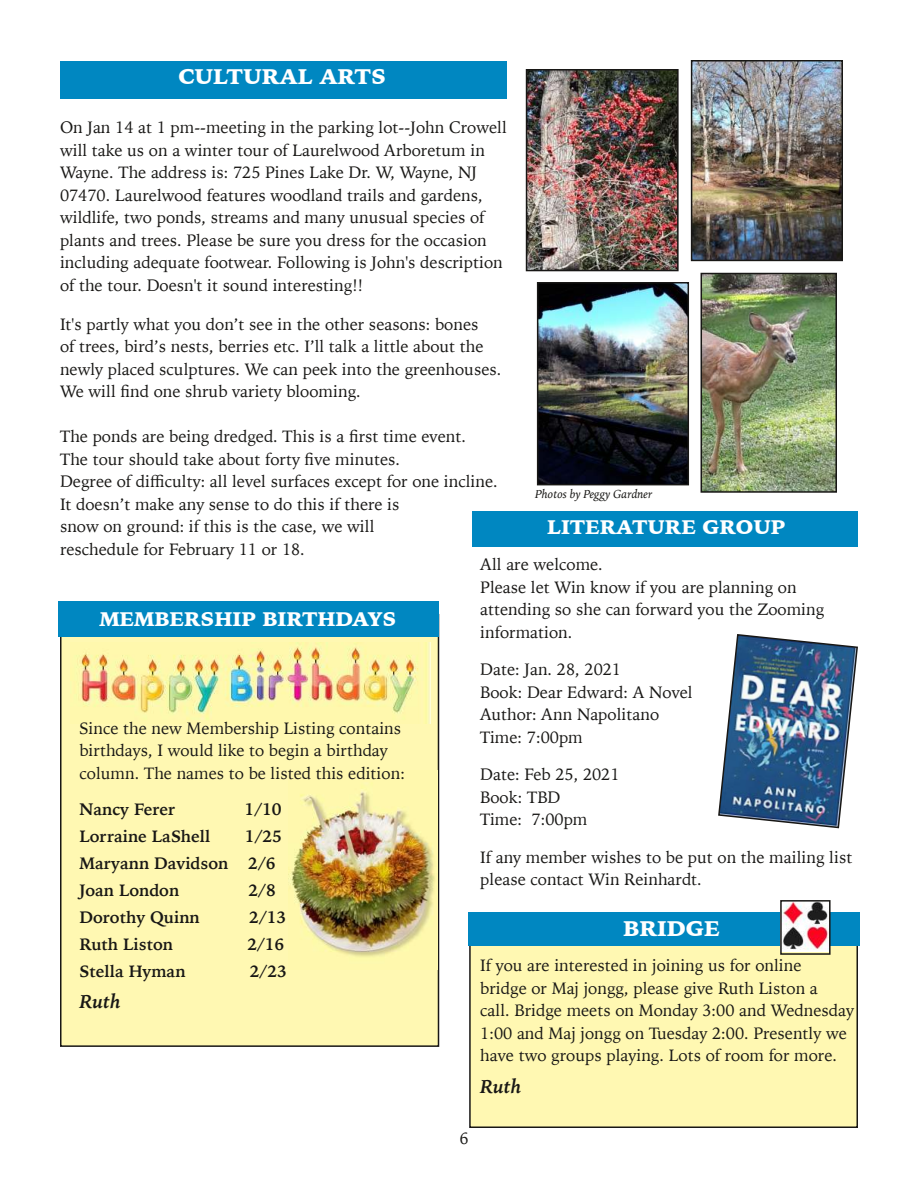
<style>
.page{position:relative;width:918px;height:1188px;background:#fff}
.page>*{position:absolute;margin:0;border:0;box-sizing:border-box;transform-origin:0 0}
.t1{font:900 21px "Iowan Old Style";color:#fff}
.t2{font:900 19.5px "Iowan Old Style";color:#fff}
.t3{font:italic 700 19.5px "Iowan Old Style";letter-spacing:-.005em;color:#181715}
.t4{font:16.5px/22.5px "Iowan Old Style";color:#181715}
.t5{font:700 16.5px/27px "Iowan Old Style";color:#181715}
.t6{font:italic 12px "Iowan Old Style";color:#181715}
</style>
<div class="page">
<div style="left:61px;top:615px;width:378px;height:431px;background:#fff8b2"></div>
<div style="left:470px;top:941px;width:387px;height:186px;background:#fff8b2"></div>
<div style="left:469px;top:941px;width:389px;height:187px;border:2px solid #181715"></div>
<div style="left:472px;top:512px;width:386px;height:35px;background:#0087c1"></div>
<div style="left:58px;top:602px;width:381px;height:35px;background:#0087c1"></div>
<div style="left:468px;top:912px;width:392px;height:34px;background:#0087c1"></div>
<img style="left:783px;top:903px;width:45px;height:48px">
<div style="left:780px;top:900px;width:51px;height:55px;border:2px solid #181715"></div>
<img style="left:718px;top:634px;width:140px;height:195px">
<div style="left:61px;top:61px;width:446px;height:38px;background:#0087c1"></div>
<img style="left:529px;top:72px;width:147px;height:196px">
<div style="left:526px;top:69px;width:153px;height:202px;border:2px solid #181715"></div>
<img style="left:540px;top:285px;width:146px;height:197px">
<div style="left:537px;top:282px;width:152px;height:203px;border:2px solid #181715"></div>
<img style="left:289px;top:782px;width:146px;height:176px">
<img style="left:694px;top:63px;width:146px;height:195px">
<div style="left:691px;top:60px;width:152px;height:201px;border:2px solid #181715"></div>
<img style="left:76px;top:643px;width:354px;height:81px">
<img style="left:704px;top:276px;width:130px;height:214px">
<div style="left:701px;top:273px;width:136px;height:220px;border:2px solid #181715"></div>
<p class="t1" style="left:178px;top:68px;width:209px">CULTURAL ARTS</p>
<p class="t4" style="left:60px;top:116px;width:448px">On Jan 14 at 1 pm--meeting in the parking lot--John Crowell will take us on a winter tour of Laurelwood Arboretum in Wayne. The address is: 725 Pines Lake Dr. W, Wayne, NJ 07470. Laurelwood features woodland trails and gardens, wildlife, two ponds, streams and many unusual species of plants and trees. Please be sure you dress for the occasion including adequate footwear. Following is John's description of the tour. Doesn't it sound interesting!!</p>
<p class="t4" style="left:60px;top:312px;width:443px">It's partly what you don’t see in the other seasons: bones<br>of trees, bird’s nests, berries etc. I’ll talk a little about the newly placed sculptures. We can peek into the greenhouses.<br>We will find one shrub variety blooming.</p>
<p class="t4" style="left:60px;top:425px;width:439px">The ponds are being dredged. This is a first time event.<br>The tour should take about forty five minutes.<br>Degree of difficulty: all level surfaces except for one incline.<br>It doesn’t make any sense to do this if there is<br>snow on ground: if this is the case, we will<br>reschedule for February 11 or 18.</p>
<p class="t4" style="left:480px;top:552px;width:346px">All are welcome.<br>Please let Win know if you are planning on attending so she can forward you the Zooming information.</p>
<p class="t4" style="left:480px;top:657px;width:214px">Date: Jan. 28, 2021<br>Book: Dear Edward: A Novel<br>Author: Ann Napolitano<br>Time: 7:00pm</p>
<p class="t4" style="left:480px;top:762px;width:141px">Date: Feb 25, 2021<br>Book: TBD<br>Time: 7:00pm</p>
<p class="t4" style="left:480px;top:845px;width:374px">If any member wishes to be put on the mailing list please contact Win Reinhardt.</p>
<p class="t6" style="left:535px;top:484px;width:119px">Photos by Peggy Gardner</p>
<p class="t2" style="left:547px;top:519px;width:240px">LITERATURE GROUP</p>
<p class="t2" style="left:99px;top:611px;width:298px">MEMBERSHIP BIRTHDAYS</p>
<p class="t4" style="left:80px;top:716px;width:327px">Since the new Membership Listing contains birthdays, I would like to begin a birthday column. The names to be listed this edition:</p>
<p class="t5" style="left:80px;top:794px;width:97px">Nancy Ferer</p>
<p class="t5" style="left:245px;top:794px;width:39px">1/10</p>
<p class="t5" style="left:80px;top:821px;width:132px">Lorraine LaShell</p>
<p class="t5" style="left:80px;top:821px;width:204px;text-indent:165px">1/25<br>Maryann Davidson 2/6<br>Joan London</p>
<p class="t5" style="left:249px;top:875px;width:29px">2/8</p>
<p class="t5" style="left:80px;top:902px;width:122px">Dorothy Quinn</p>
<p class="t5" style="left:249px;top:902px;width:39px">2/13</p>
<p class="t5" style="left:80px;top:929px;width:95px">Ruth Liston</p>
<p class="t5" style="left:247px;top:929px;width:39px">2/16</p>
<p class="t5" style="left:80px;top:956px;width:108px">Stella Hyman</p>
<p class="t5" style="left:250px;top:956px;width:39px">2/23</p>
<p class="t3" style="left:80px;top:984px;width:43px">Ruth</p>
<p class="t1" style="left:623px;top:920px;width:98px">BRIDGE</p>
<p class="t4" style="left:480px;top:953px;width:375px">If you are interested in joining us for online<br>bridge or Maj jongg, please give Ruth Liston a<br>call. Bridge meets on Monday 3:00 and Wednesday 1:00 and Maj jongg on Tuesday 2:00. Presently we have two groups playing. Lots of room for more.</p>
<p class="t3" style="left:480px;top:1069px;width:43px">Ruth</p>
<p class="t4" style="left:459px;top:1126px;width:11px">6</p>
</div>
